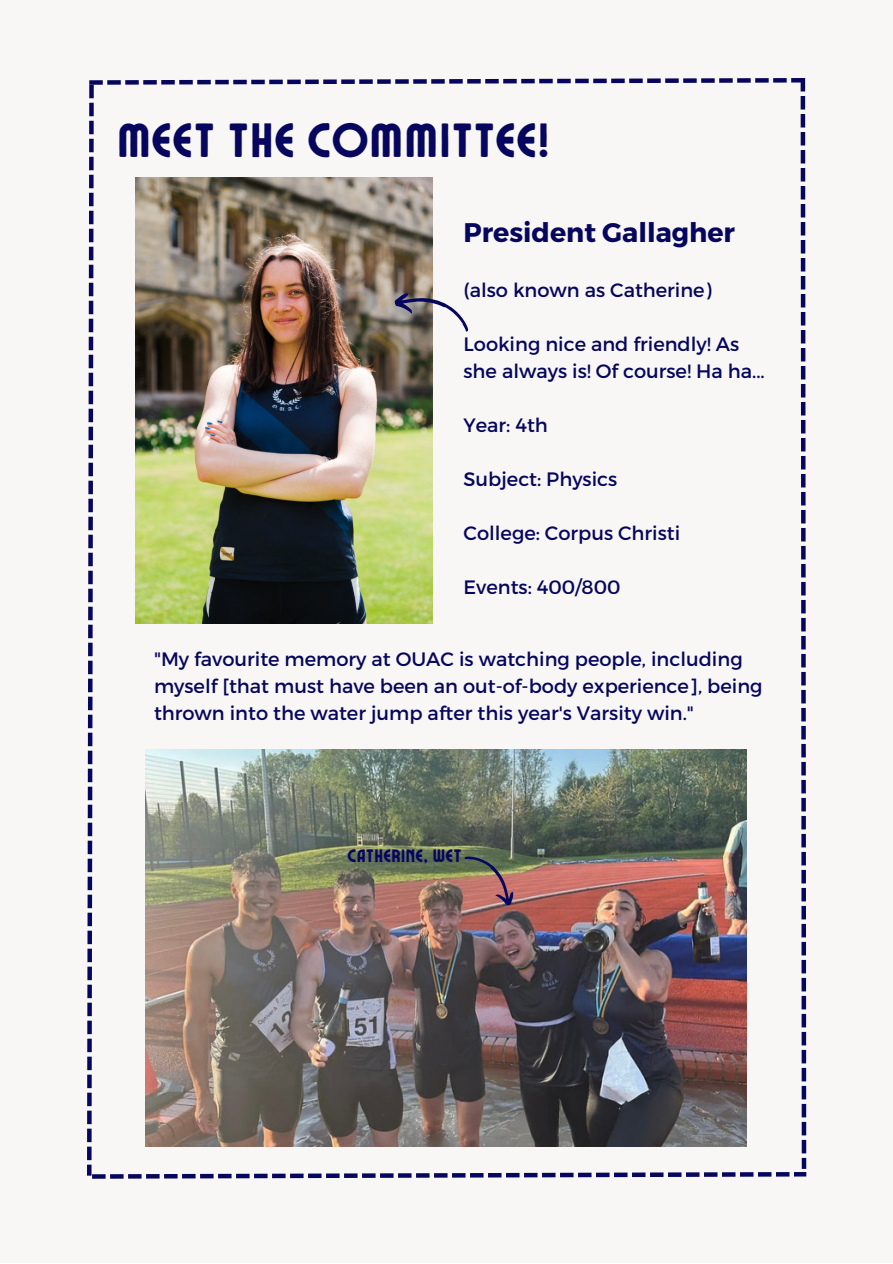
<style>
.page{position:relative;width:893px;height:1264px;background:#fff}
.page>*{position:absolute;margin:0;border:0;box-sizing:border-box;transform-origin:0 0}
.t1{font:48px "Ayr Lucidity Condensed";letter-spacing:.23em;color:#06065e}
.t2{font:700 26.85px "Montserrat";color:#06065e}
.t3{font:19.35px/27px "Montserrat";color:#06065e}
.t4{font:18px "Ayr Lucidity Condensed";color:#06065e}
</style>
<div class="page">
<div style="left:0;top:0;width:892px;height:1262px;background:#f8f7f5"></div>
<img style="left:87px;top:78px;width:719px;height:1100px">
<p class="t1" style="left:117px;top:109px;width:434px">MEET THE COMMITTEE!</p>
<p class="t2" style="left:463px;top:215px;width:273px">President Gallagher</p>
<p class="t3" style="left:463px;top:276px;width:249px">(also known as Catherine)</p>
<p class="t3" style="left:463px;top:330px;width:303px">Looking nice and friendly! As she always is! Of course! Ha ha...</p>
<p class="t3" style="left:463px;top:411px;width:86px">Year: 4th</p>
<p class="t3" style="left:463px;top:465px;width:155px">Subject: Physics</p>
<p class="t3" style="left:463px;top:519px;width:218px">College: Corpus Christi</p>
<p class="t3" style="left:463px;top:573px;width:158px">Events: 400/800</p>
<p class="t3" style="left:154px;top:645px;width:610px">"My favourite memory at OUAC is watching people, including myself [that must have been an out-of-body experience], being thrown into the water jump after this year's Varsity win."</p>
<p class="t4" style="left:347px;top:844px;width:116px">CATHERINE, WET</p>
</div>
